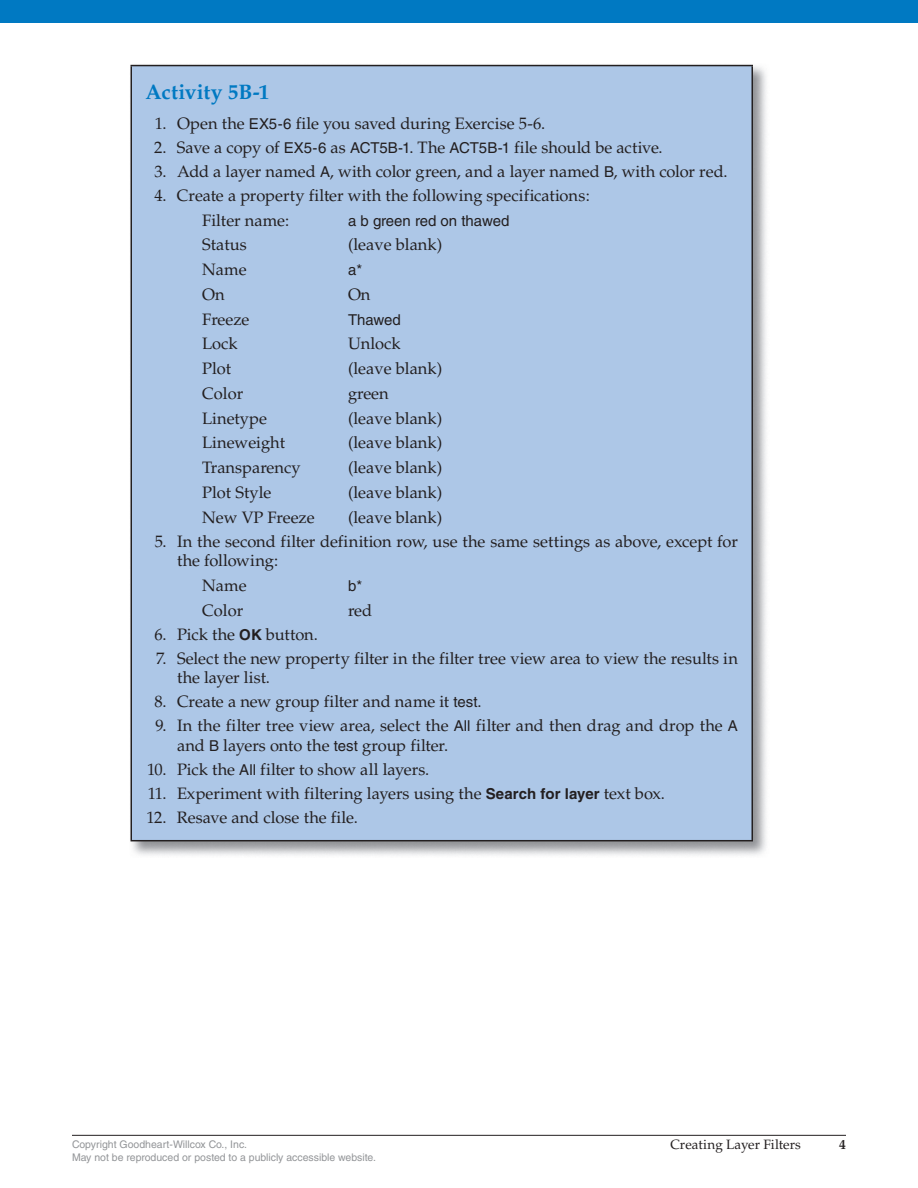
<style>
.page{position:relative;width:918px;height:1188px;background:#fff}
.page>*{position:absolute;margin:0;border:0;box-sizing:border-box;transform-origin:0 0}
.t1{font:700 21px "Palatino";letter-spacing:.005em;color:#0079c2}
.t2{font:16.5px/19.5px "Palatino";color:#231f20}
.t3{font:15px "Helvetica LT Std";color:#231f20}
.t4{font:13.5px "Palatino LT Std";letter-spacing:.005em;color:#231f20}
.t5{font:700 13.5px "Palatino LT Std";color:#231f20}
.t6{font:10.5px "Helvetica LT Std";color:#939598}
.s1{font-family:"Helvetica LT Std";font-size:15px}
.s2{font-family:"Helvetica LT Std";font-weight:700;font-size:15px}
</style>
<div class="page">
<div style="left:0;top:0;width:918px;height:22px;background:#0079c2"></div>
<hr style="left:72px;top:1135px;width:774px;height:1px;background:#231f20">
<img style="left:130px;top:64px;width:636px;height:792px">
<div style="left:131px;top:66px;width:621px;height:775px;background:#adc7e7"></div>
<hr style="left:130px;top:65px;width:623px;height:1px;background:#231f20">
<hr style="left:130px;top:66px;width:2px;height:774px;background:#231f20">
<hr style="left:752px;top:66px;width:1px;height:774px;background:#231f20">
<hr style="left:130px;top:840px;width:623px;height:1px;background:#231f20">
<p class="t1" style="left:146px;top:80px;width:125px">Activity 5B‑1</p>
<p class="t2" style="left:155px;top:114px;width:392px">1. Open the <span class="s1">EX5-6</span> file you saved during Exercise 5-6.</p>
<p class="t2" style="left:154px;top:138px;width:510px">2. Save a copy of <span class="s1">EX5-6</span> as <span class="s1">ACT5B-1</span>. The <span class="s1">ACT5B-1</span> file should be active.</p>
<p class="t2" style="left:155px;top:162px;width:574px">3. Add a layer named <span class="s1">A</span>, with color green, and a layer named <span class="s1">B</span>, with color red.</p>
<p class="t2" style="left:202px;top:183px;width:389px;line-height:24.8px;text-indent:-48px">4. Create a property filter with the following specifications:<br>Filter name:</p>
<p class="t3" style="left:348px;top:212px;width:163px">a b green red on thawed</p>
<p class="t2" style="left:202px;top:235px;width:46px">Status</p>
<p class="t2" style="left:348px;top:235px;width:96px">(leave blank)</p>
<p class="t2" style="left:202px;top:260px;width:46px">Name</p>
<p class="t3" style="left:348px;top:261px;width:16px">a*</p>
<p class="t2" style="left:202px;top:285px;width:24px">On</p>
<p class="t2" style="left:348px;top:285px;width:24px">On</p>
<p class="t2" style="left:202px;top:310px;width:49px">Freeze</p>
<p class="t3" style="left:348px;top:311px;width:54px">Thawed</p>
<p class="t2" style="left:202px;top:334px;width:37px">Lock</p>
<p class="t2" style="left:348px;top:334px;width:54px">Unlock</p>
<p class="t2" style="left:202px;top:359px;width:31px">Plot</p>
<p class="t2" style="left:348px;top:359px;width:96px">(leave blank)</p>
<p class="t2" style="left:202px;top:384px;width:43px">Color</p>
<p class="t2" style="left:348px;top:384px;width:42px">green</p>
<p class="t2" style="left:202px;top:409px;width:66px">Linetype</p>
<p class="t2" style="left:348px;top:409px;width:96px">(leave blank)</p>
<p class="t2" style="left:202px;top:433px;width:85px">Lineweight</p>
<p class="t2" style="left:348px;top:433px;width:96px">(leave blank)</p>
<p class="t2" style="left:202px;top:458px;width:100px">Transparency</p>
<p class="t2" style="left:348px;top:458px;width:96px">(leave blank)</p>
<p class="t2" style="left:202px;top:483px;width:71px">Plot Style</p>
<p class="t2" style="left:348px;top:483px;width:96px">(leave blank)</p>
<p class="t2" style="left:202px;top:508px;width:114px">New VP Freeze</p>
<p class="t2" style="left:348px;top:508px;width:96px">(leave blank)</p>
<p class="t2" style="left:177px;top:532px;width:562px;text-indent:-22px">5. In the second filter definition row, use the same settings as above, except for the following:</p>
<p class="t2" style="left:202px;top:576px;width:46px">Name</p>
<p class="t3" style="left:348px;top:577px;width:16px">b*</p>
<p class="t2" style="left:202px;top:601px;width:43px">Color</p>
<p class="t2" style="left:348px;top:601px;width:26px">red</p>
<p class="t2" style="left:154px;top:625px;width:165px">6. Pick the <span class="s2">OK</span> button.</p>
<p class="t2" style="left:177px;top:649px;width:563px;text-indent:-21px">7. Select the new property filter in the filter tree view area to view the results in the layer list.</p>
<p class="t2" style="left:154px;top:692px;width:329px">8. Create a new group filter and name it <span class="s1">test</span>.</p>
<p class="t2" style="left:177px;top:716px;width:563px;text-indent:-22px">9. In the filter tree view area, select the <span class="s1">All</span> filter and then drag and drop the <span class="s1">A </span>and <span class="s1">B</span> layers onto the <span class="s1">test</span> group filter.</p>
<p class="t2" style="left:147px;top:760px;width:283px">10. Pick the <span class="s1">All</span> filter to show all layers.</p>
<p class="t2" style="left:148px;top:784px;width:519px">11. Experiment with filtering layers using the <span class="s2">Search for layer</span> text box.</p>
<p class="t2" style="left:146px;top:808px;width:213px">12. Resave and close the file.</p>
<p class="t6" style="left:72px;top:1138px;width:177px">Copyright Goodheart-Willcox Co., Inc.</p>
<p class="t4" style="left:670px;top:1137px;width:132px">Creating Layer Filters</p>
<p class="t5" style="left:839px;top:1137px;width:8px">4</p>
<p class="t6" style="left:72px;top:1151px;width:306px">May not be reproduced or posted to a publicly accessible website.</p>
</div>
